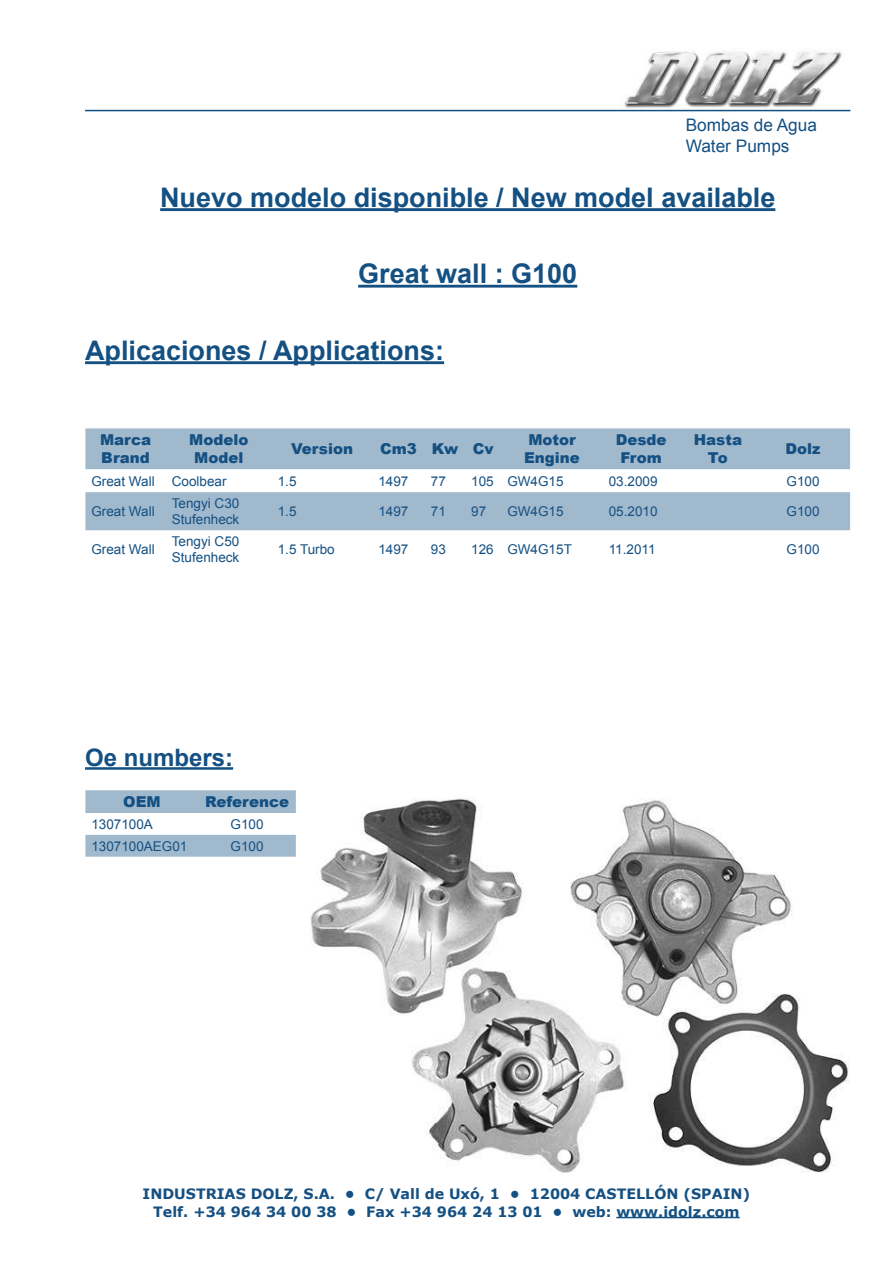
<style>
.page{position:relative;width:893px;height:1263px;background:#fff}
.page>*{position:absolute;margin:0;border:0;box-sizing:border-box;transform-origin:0 0}
.t1{font:700 27px "Arial";color:#145082}
.t2{font:700 24px "Arial";color:#145082}
.t3{font:17.25px/20.7px "Arial";color:#145082}
.t4{font:900 15px/18px "Arial";color:#145082;text-align:center}
.t5{font:700 14.25px/17.1px "Verdana";color:#145082;text-align:center}
.t6{font:13.5px/16.2px "Arial";color:#145082}
</style>
<div class="page">
<img style="left:610px;top:51px;width:240px;height:61px">
<hr style="left:85px;top:110px;width:765px;height:1px;background:#145082">
<hr style="left:160px;top:208px;width:615px;height:3px;background:#145082">
<hr style="left:85px;top:361px;width:359px;height:3px;background:#145082">
<hr style="left:616px;top:1217px;width:124px;height:1px;background:#145082">
<hr style="left:358px;top:285px;width:219px;height:3px;background:#145082">
<hr style="left:85px;top:767px;width:148px;height:3px;background:#145082">
<img style="left:310px;top:798px;width:539px;height:374px">
<svg style="left:85px;top:428px;width:765px;height:102px;fill:#a1b9cd"></svg>
<svg style="left:85px;top:790px;width:211px;height:67px"></svg>
<p class="t3" style="left:686px;top:115px;width:133px">Bombas de Agua<br>Water Pumps</p>
<h1 class="t1" style="left:160px;top:179px;width:617px">Nuevo modelo disponible / New model available</h1>
<h1 class="t1" style="left:358px;top:256px;width:221px">Great wall : G100</h1>
<h1 class="t1" style="left:85px;top:332px;width:361px">Aplicaciones / Applications:</h1>
<p class="t4" style="left:100px;top:430px;width:53px;text-align:left">Marca<br>Brand</p>
<p class="t4" style="left:189px;top:430px;width:61px">Modelo<br>Model</p>
<p class="t4" style="left:291px;top:439px;width:64px">Version</p>
<p class="t4" style="left:380px;top:439px;width:115px">Cm3 Kw Cv</p>
<p class="t4" style="left:524px;top:430px;width:57px;text-align:left">Motor<br>Engine</p>
<p class="t4" style="left:616px;top:430px;width:52px">Desde<br>From</p>
<p class="t4" style="left:694px;top:430px;width:50px">Hasta<br>To</p>
<p class="t4" style="left:786px;top:439px;width:37px">Dolz</p>
<p class="t6" style="left:91px;top:473px;width:65px">Great Wall</p>
<p class="t6" style="left:172px;top:473px;width:56px">Coolbear</p>
<p class="t6" style="left:278px;top:473px;width:20px">1.5</p>
<p class="t6" style="left:378px;top:473px;width:32px">1497</p>
<p class="t6" style="left:431px;top:473px;width:17px">77</p>
<p class="t6" style="left:471px;top:473px;width:94px">105 GW4G15</p>
<p class="t6" style="left:609px;top:473px;width:50px">03.2009</p>
<p class="t6" style="left:787px;top:473px;width:35px">G100</p>
<p class="t6" style="left:91px;top:503px;width:65px">Great Wall</p>
<p class="t6" style="left:172px;top:495px;width:69px">Tengyi C30<br>Stufenheck</p>
<p class="t6" style="left:278px;top:503px;width:20px">1.5</p>
<p class="t6" style="left:378px;top:503px;width:32px">1497</p>
<p class="t6" style="left:431px;top:503px;width:17px">71</p>
<p class="t6" style="left:471px;top:503px;width:17px">97</p>
<p class="t6" style="left:507px;top:503px;width:58px">GW4G15</p>
<p class="t6" style="left:609px;top:503px;width:50px">05.2010</p>
<p class="t6" style="left:787px;top:503px;width:35px">G100</p>
<p class="t6" style="left:91px;top:541px;width:65px">Great Wall</p>
<p class="t6" style="left:172px;top:533px;width:69px">Tengyi C50<br>Stufenheck</p>
<p class="t6" style="left:278px;top:541px;width:59px">1.5 Turbo</p>
<p class="t6" style="left:378px;top:541px;width:32px">1497</p>
<p class="t6" style="left:431px;top:541px;width:17px">93</p>
<p class="t6" style="left:471px;top:541px;width:102px">126 GW4G15T</p>
<p class="t6" style="left:609px;top:541px;width:48px">11.2011</p>
<p class="t6" style="left:787px;top:541px;width:35px">G100</p>
<h2 class="t2" style="left:85px;top:741px;width:150px">Oe numbers:</h2>
<p class="t4" style="left:123px;top:792px;width:39px">OEM</p>
<p class="t4" style="left:205px;top:792px;width:85px">Reference</p>
<p class="t6" style="left:91px;top:816px;width:63px">1307100A</p>
<p class="t6" style="left:231px;top:816px;width:35px">G100</p>
<p class="t6" style="left:91px;top:838px;width:98px">1307100AEG01</p>
<p class="t6" style="left:231px;top:838px;width:35px">G100</p>
<p class="t5" style="left:143px;top:1185px;width:609px">INDUSTRIAS DOLZ, S.A. • C/ Vall de Uxó, 1 • 12004 CASTELLÓN (SPAIN)<br>Telf. +34 964 34 00 38 • Fax +34 964 24 13 01 • web: www.idolz.com</p>
</div>
